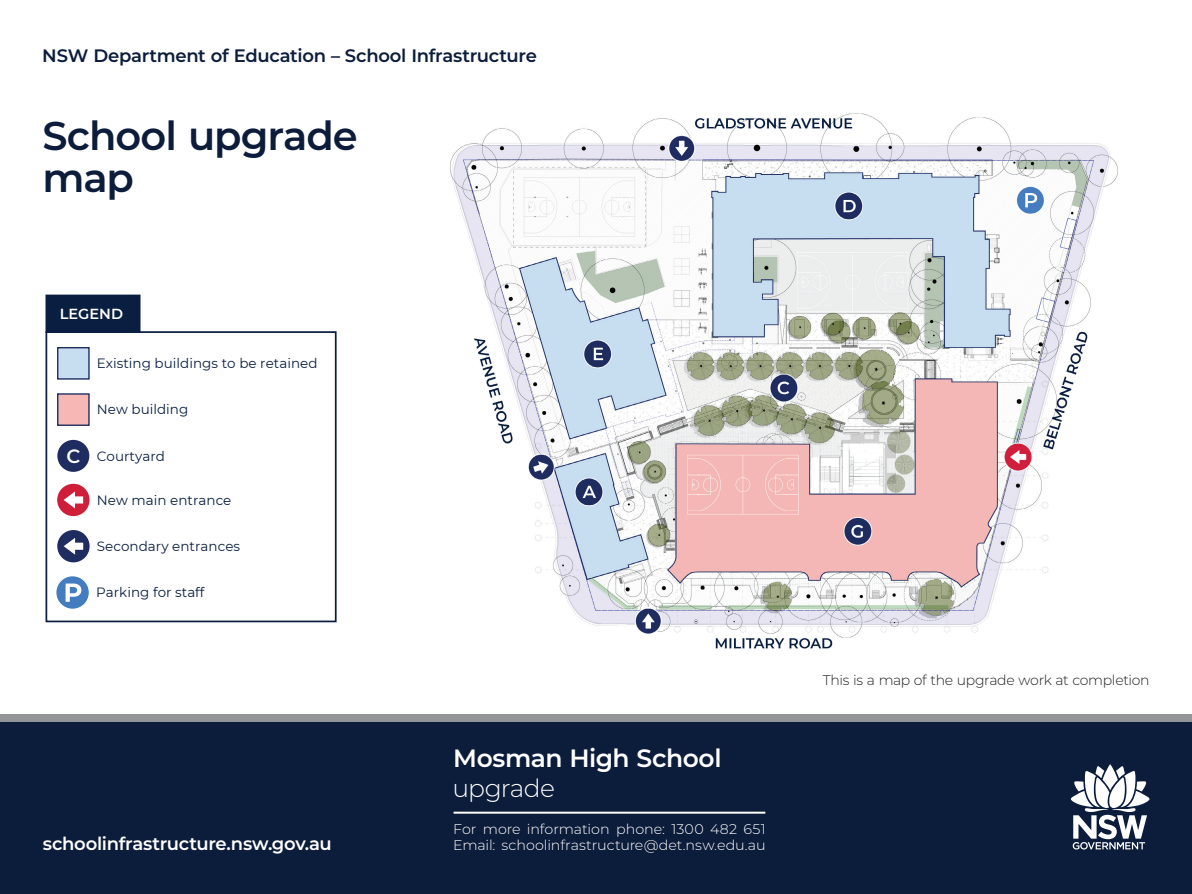
<style>
.page{position:relative;width:1192px;height:894px;background:#fff}
.page>*{position:absolute;margin:0;border:0;box-sizing:border-box;transform-origin:0 0}
.t1{font:600 40px/42.5px "Montserrat";letter-spacing:-.025em;color:#0c1c3b}
.t2{font:600 25px "Montserrat";letter-spacing:-.02em;color:#fff}
.t3{font:300 25px "Montserrat";letter-spacing:-.03em;color:#fff}
.t4{font:600 18px "Montserrat";letter-spacing:-.015em;color:#0c1c3b}
.t5{font:600 18px "Montserrat";letter-spacing:-.015em;color:#fff}
.t6{font:600 14.55px "Montserrat";color:#fff}
.t7{font:300 14px/16px "Montserrat";color:#fff}
.t8{font:300 14px "Montserrat";letter-spacing:-.02em;color:#231f20}
.t9{font:13.5px "Montserrat";letter-spacing:.005em;color:#091e40}
.s1{font-weight:600;font-size:19.2px;color:#fff}
</style>
<div class="page">
<div style="left:0;top:718px;width:1192px;height:176px;background:#0c1c3b"></div>
<hr style="left:454px;top:812px;width:311px;height:2px;background:#fff">
<div style="left:0;top:715px;width:1192px;height:7px;background:#939598"></div>
<svg style="left:1071px;top:764px;width:78px;height:86px"></svg>
<img style="left:450px;top:113px;width:668px;height:536px">
<div style="left:46px;top:331px;width:291px;height:291px;border:2px solid #091e40"></div>
<div style="left:46px;top:295px;width:94px;height:37px;background:#091e40"></div>
<div style="left:46px;top:295px;width:95px;height:38px;border:2px solid #091e40"></div>
<svg style="left:57px;top:483px;width:33px;height:34px"></svg>
<div style="left:56px;top:482px;width:35px;height:35px;border:1px solid #fff;border-radius:50%"></div>
<svg style="left:64px;top:492px;width:19px;height:16px"></svg>
<div style="left:56px;top:576px;width:33px;height:33px;background:#437dc0;border-radius:50%"></div>
<div style="left:55px;top:575px;width:35px;height:35px;border:1px solid #fff;border-radius:50%"></div>
<svg style="left:66px;top:584px;width:15px;height:18px"></svg>
<div style="left:57px;top:529px;width:33px;height:34px;background:#1e2c60;border-radius:50%"></div>
<div style="left:56px;top:529px;width:35px;height:35px;border:1px solid #fff;border-radius:50%"></div>
<svg style="left:64px;top:538px;width:19px;height:17px"></svg>
<div style="left:58px;top:348px;width:31px;height:31px;background:#c7ddf0"></div>
<div style="left:57px;top:347px;width:33px;height:33px;border:1px solid #1e2c60"></div>
<div style="left:58px;top:394px;width:31px;height:31px;background:#f5b8b4"></div>
<div style="left:57px;top:393px;width:33px;height:33px;border:1px solid #1e2c60"></div>
<div style="left:57px;top:440px;width:32px;height:32px;background:#1e2c60;border-radius:50%"></div>
<h3 class="t4" style="left:42px;top:43px;width:496px">NSW Department of Education – School Infrastructure</h3>
<h1 class="t1" style="left:42px;top:113px;width:317px">School upgrade map</h1>
<p class="t6" style="left:60px;top:304px;width:65px">LEGEND</p>
<p class="t9" style="left:97px;top:354px;width:222px">Existing buildings to be retained</p>
<p class="t9" style="left:97px;top:400px;width:93px">New building</p>
<p class="t9" style="left:67px;top:446px;width:100px"><span class="s1">C</span> Courtyard</p>
<p class="t9" style="left:97px;top:491px;width:136px">New main entrance</p>
<p class="t9" style="left:97px;top:537px;width:145px">Secondary entrances</p>
<p class="t9" style="left:96px;top:583px;width:110px">Parking for staff</p>
<h3 class="t5" style="left:43px;top:830px;width:291px">schoolinfrastructure.nsw.gov.au</h3>
<h2 class="t2" style="left:453px;top:740px;width:270px">Mosman High School</h2>
<h2 class="t3" style="left:453px;top:771px;width:104px">upgrade</h2>
<p class="t7" style="left:453px;top:820px;width:314px">For more information phone: 1300 482 651<br>Email: schoolinfrastructure@det.nsw.edu.au</p>
<p class="t8" style="left:823px;top:670px;width:328px">This is a map of the upgrade work at completion</p>
</div>
